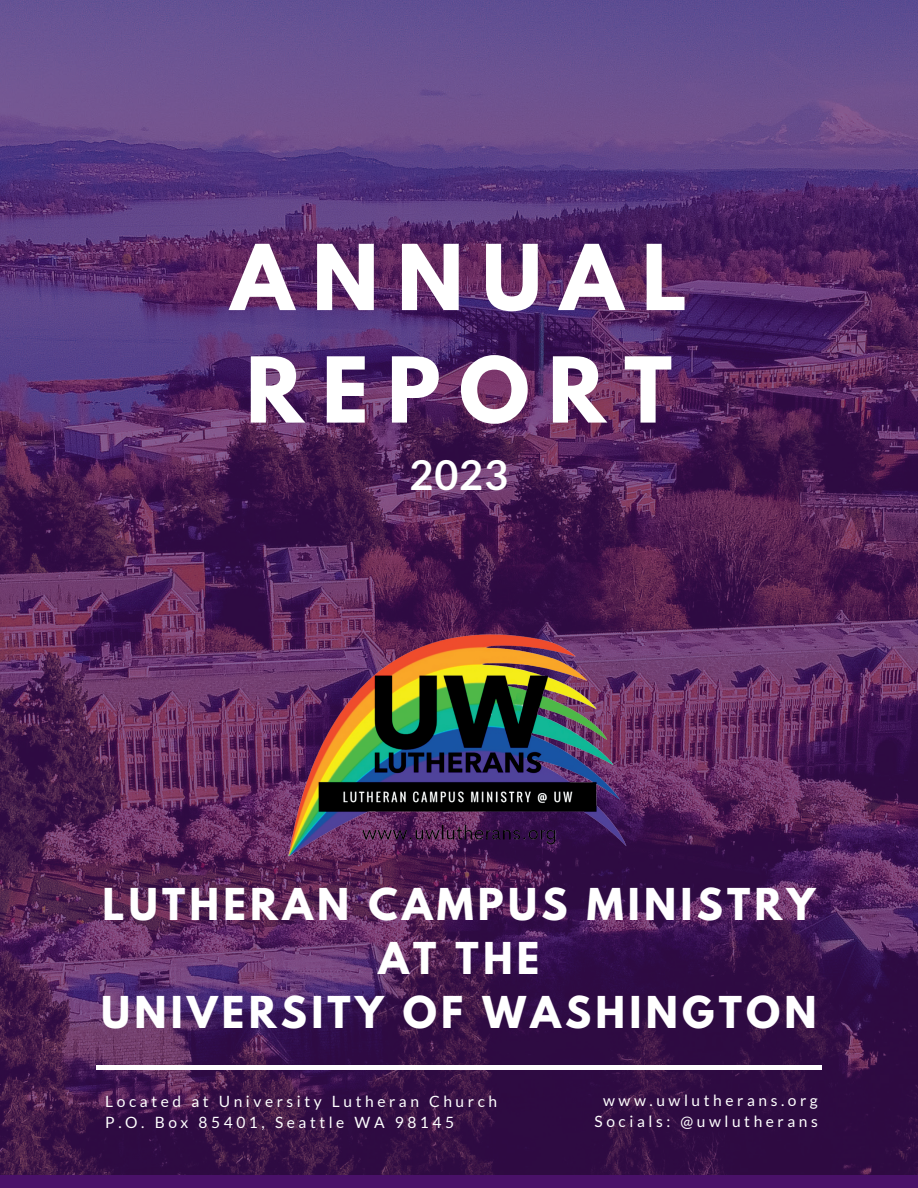
<style>
.page{position:relative;width:918px;height:1188px;background:#fff}
.page>*{position:absolute;margin:0;border:0;box-sizing:border-box;transform-origin:0 0}
.t1{font:700 80.4px/112.5px "League Spartan";letter-spacing:.23em;color:#fff}
.t2{font:700 41.4px "Lato";color:#fff}
.t3{font:700 38.85px/54px "League Spartan";letter-spacing:.11em;color:#fff;text-align:center}
.t4{font:15.6px "Lato";letter-spacing:.23em;color:#fff}
</style>
<div class="page">
<img style="left:0;top:0;width:918px;height:1175px">
<hr style="left:96px;top:1066px;width:726px;height:3px;background:#fff">
<img style="left:279px;top:555px;width:360px;height:360px">
<div style="left:0;top:1175px;width:918px;height:13px;background:#491168"></div>
<h2 class="t1" style="left:231px;top:232px;width:458px">ANNUAL<br>REPORT</h2>
<h1 class="t2" style="left:410px;top:449px;width:100px">2023</h1>
<p class="t3" style="left:101px;top:882px;width:717px">LUTHERAN CAMPUS MINISTRY<br>AT THE<br>UNIVERSITY OF WASHINGTON</p>
<p class="t4" style="left:105px;top:1091px;width:393px">Located at University Lutheran Church</p>
<h2 class="t4" style="left:105px;top:1112px;width:350px">P.O. Box 85401, Seattle WA 98145</h2>
<p class="t4" style="left:603px;top:1091px;width:216px">www.uwlutherans.org</p>
<p class="t4" style="left:595px;top:1112px;width:225px">Socials: @uwlutherans</p>
</div>
